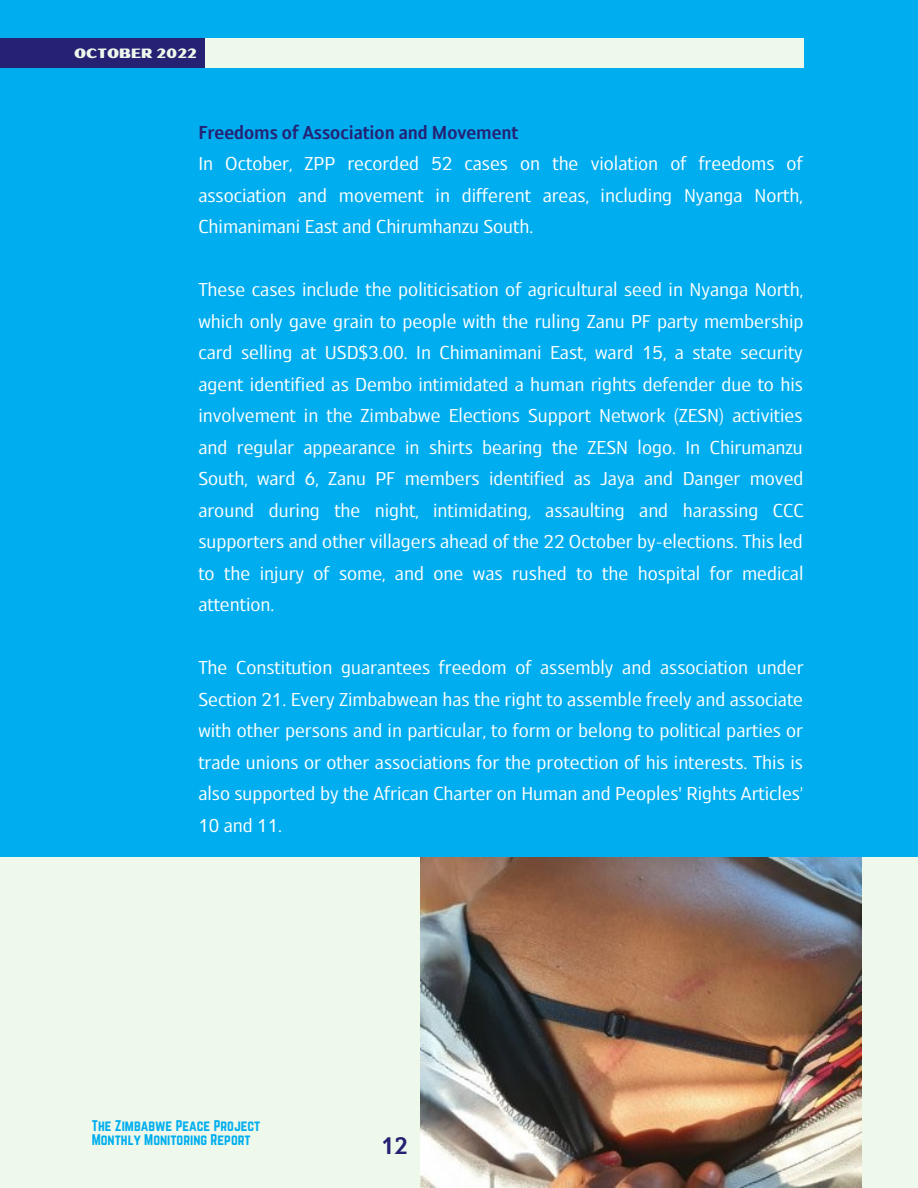
<style>
.page{position:relative;width:918px;height:1188px;background:#00aeef}
.page>*{position:absolute;margin:0;border:0;box-sizing:border-box;transform-origin:0 0}
.t1{font:27px "OS Aran 600";color:#252274}
.t2{font:21px/31.5px "OS Aran 400";color:#fff;text-align:justify}
.t3{font:21px "OS Aran 600";color:#252274}
.t4{font:13.5px/13.5px "Norwester";color:#00aeef}
.t5{font:13.5px "Oilvare Base";color:#eef8eb}
</style>
<div class="page">
<div style="left:198px;top:38px;width:606px;height:30px;background:#eef8eb"></div>
<div style="left:0;top:38px;width:205px;height:30px;background:#252274"></div>
<div style="left:0;top:857px;width:918px;height:331px;background:#eef8eb"></div>
<img style="left:421px;top:857px;width:441px;height:331px">
<p class="t5" style="left:74px;top:45px;width:124px">OCTOBER 2022</p>
<p class="t3" style="left:198px;top:123px;width:321px">Freedoms of Association and Movement</p>
<p class="t2" style="left:198px;top:149px;width:606px">In October, ZPP recorded 52 cases on the violation of freedoms of association and movement in different areas, including Nyanga North, Chimanimani East and Chirumhanzu South.</p>
<p class="t2" style="left:198px;top:275px;width:607px">These cases include the politicisation of agricultural seed in Nyanga North, which only gave grain to people with the ruling Zanu PF party membership card selling at USD$3.00. In Chimanimani East, ward 15, a state security agent identified as Dembo intimidated a human rights defender due to his involvement in the Zimbabwe Elections Support Network (ZESN) activities and regular appearance in shirts bearing the ZESN logo. In Chirumanzu South, ward 6, Zanu PF members identified as Jaya and Danger moved around during the night, intimidating, assaulting and harassing CCC supporters and other villagers ahead of the 22 October by-elections. This led to the injury of some, and one was rushed to the hospital for medical attention.</p>
<p class="t2" style="left:198px;top:653px;width:607px">The Constitution guarantees freedom of assembly and association under Section 21. Every Zimbabwean has the right to assemble freely and associate with other persons and in particular, to form or belong to political parties or trade unions or other associations for the protection of his interests. This is also supported by the African Charter on Human and Peoples' Rights Articles’ 10 and 11.</p>
<p class="t4" style="left:92px;top:1119px;width:170px">The Zimbabwe Peace Project<br>Monthly Monitoring Report</p>
<p class="t1" style="left:381px;top:1134px;width:28px">12</p>
</div>
